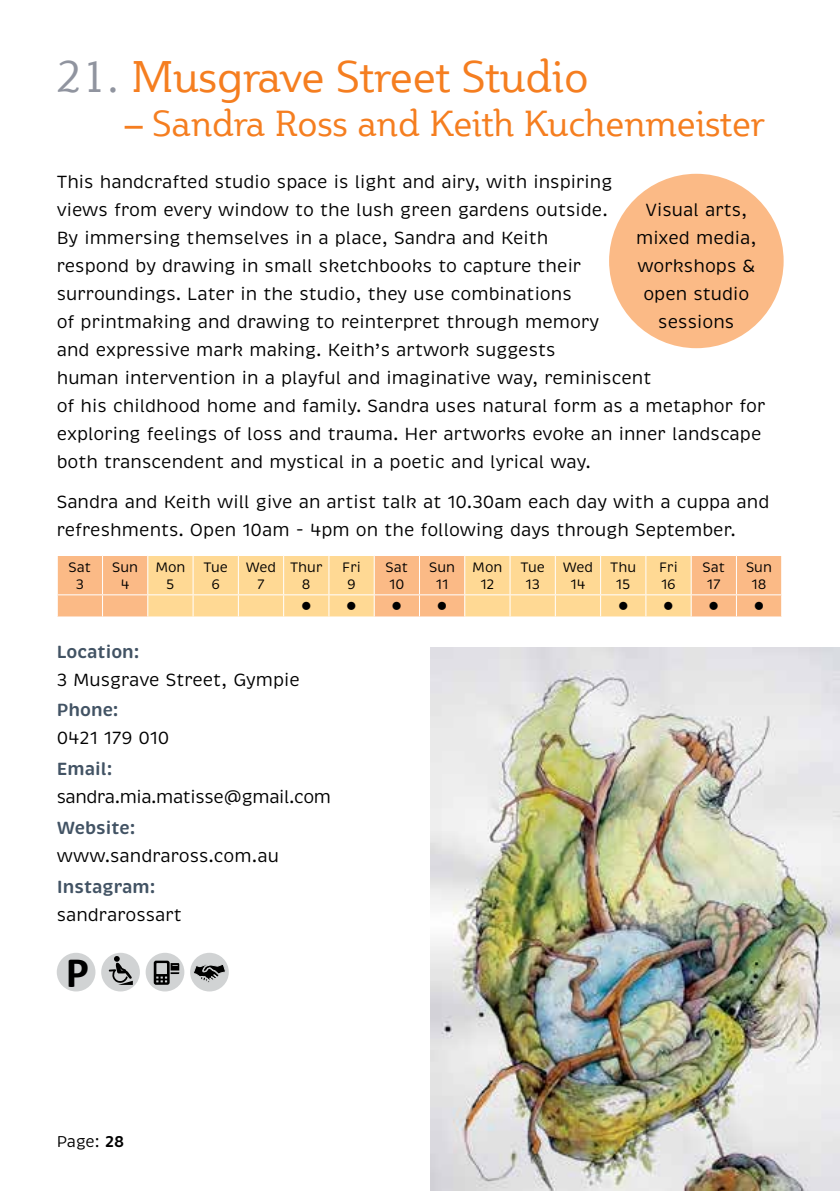
<style>
.page{position:relative;width:840px;height:1191px;background:#fff}
.page>*{position:absolute;margin:0;border:0;box-sizing:border-box;transform-origin:0 0}
.t1{font:44px "Plume";color:#f57e20}
.t2{font:700 43.6px "Calibri";color:#000}
.t3{font:36px "Plume";color:#f57e20}
.t4{font:18px/28px "Brevia";color:#000}
.t5{font:600 18px "Brevia";color:#425364}
.t6{font:18px "Brevia";letter-spacing:-.025em;color:#000}
.t7{font:16px "Brevia";color:#000}
.t8{font:14px/16.8px "Brevia";color:#000;text-align:center}
.t9{font:14px "Wingdings";color:#000}
.s1{color:#90949f}
.s2{font-weight:600}
</style>
<div class="page">
<div style="left:58px;top:556px;width:722px;height:60px;background:#fbba86"></div>
<hr style="left:102px;top:556px;width:1px;height:38px;background:#fff">
<hr style="left:735px;top:556px;width:1px;height:38px;background:#fff">
<hr style="left:57px;top:594px;width:45px;height:1px;background:#fff">
<svg style="left:57px;top:595px;width:1px;height:21px"></svg>
<hr style="left:102px;top:594px;width:46px;height:1px;background:#fff">
<svg style="left:102px;top:595px;width:1px;height:21px"></svg>
<hr style="left:690px;top:594px;width:46px;height:1px;background:#fff">
<svg style="left:147px;top:555px;width:544px;height:61px;background:#fed79a"></svg>
<hr style="left:736px;top:594px;width:45px;height:1px;background:#fff">
<svg style="left:735px;top:595px;width:1px;height:21px"></svg>
<svg style="left:780px;top:595px;width:1px;height:21px"></svg>
<div style="left:608px;top:174px;width:175px;height:174px;background:#fbba86;border-radius:50%"></div>
<div style="left:57px;top:952px;width:38px;height:39px;background:#d1d3d4;border-radius:50%"></div>
<svg style="left:145px;top:952px;width:39px;height:39px"></svg>
<svg style="left:154px;top:960px;width:25px;height:24px"></svg>
<div style="left:101px;top:952px;width:39px;height:39px;background:#d1d3d4;border-radius:50%"></div>
<svg style="left:114px;top:955px;width:6px;height:7px"></svg>
<svg style="left:109px;top:962px;width:24px;height:23px"></svg>
<div style="left:190px;top:952px;width:39px;height:39px;background:#d1d3d4;border-radius:50%"></div>
<svg style="left:194px;top:964px;width:32px;height:18px"></svg>
<img style="left:430px;top:647px;width:409px;height:544px">
<h1 class="t1" style="left:57px;top:50px;width:533px"><span class="s1">21.</span> Musgrave Street Studio</h1>
<h3 class="t3" style="left:125px;top:101px;width:641px">– Sandra Ross and Keith Kuchenmeister</h3>
<p class="t4" style="left:57px;top:168px;width:710px">This handcrafted studio space is light and airy, with inspiring<br>views from every window to the lush green gardens outside.<br>By immersing themselves in a place, Sandra and Keith<br>respond by drawing in small sketchbooks to capture their<br>surroundings. Later in the studio, they use combinations<br>of printmaking and drawing to reinterpret through memory<br>and expressive mark making. Keith’s artwork suggests<br>human intervention in a playful and imaginative way, reminiscent<br>of his childhood home and family. Sandra uses natural form as a metaphor for exploring feelings of loss and trauma. Her artworks evoke an inner landscape both transcendent and mystical in a poetic and lyrical way.</p>
<p class="t4" style="left:57px;top:488px;width:713px">Sandra and Keith will give an artist talk at 10.30am each day with a cuppa and refreshments. Open 10am - 4pm on the following days through September.</p>
<p class="t8" style="left:69px;top:559px;width:24px">Sat<br>3</p>
<p class="t8" style="left:112px;top:559px;width:27px">Sun<br>4</p>
<p class="t8" style="left:155px;top:559px;width:32px">Mon<br>5</p>
<p class="t8" style="left:203px;top:559px;width:26px">Tue<br>6</p>
<p class="t8" style="left:245px;top:559px;width:32px">Wed<br>7</p>
<p class="t8" style="left:290px;top:559px;width:34px">Thur<br>8</p>
<p class="t8" style="left:342px;top:559px;width:20px">Fri<br>9</p>
<p class="t8" style="left:385px;top:559px;width:24px;text-align:left">Sat<br>10</p>
<p class="t8" style="left:429px;top:559px;width:27px">Sun<br>11</p>
<p class="t8" style="left:472px;top:559px;width:32px">Mon<br>12</p>
<p class="t8" style="left:520px;top:559px;width:26px">Tue<br>13</p>
<p class="t8" style="left:562px;top:559px;width:32px">Wed<br>14</p>
<p class="t8" style="left:610px;top:559px;width:27px">Thu<br>15</p>
<p class="t8" style="left:658px;top:559px;width:20px;text-align:left">Fri<br>16</p>
<p class="t8" style="left:702px;top:559px;width:24px">Sat<br>17</p>
<p class="t8" style="left:745px;top:559px;width:27px">Sun<br>18</p>
<p class="t9" style="left:301px;top:599px;width:12px">●</p>
<p class="t9" style="left:346px;top:599px;width:12px">●</p>
<p class="t9" style="left:391px;top:599px;width:12px">●</p>
<p class="t9" style="left:436px;top:599px;width:12px">●</p>
<p class="t9" style="left:617px;top:599px;width:12px">●</p>
<p class="t9" style="left:663px;top:599px;width:12px">●</p>
<p class="t9" style="left:708px;top:599px;width:12px">●</p>
<p class="t9" style="left:753px;top:599px;width:12px">●</p>
<p class="t5" style="left:57px;top:640px;width:84px">Location:</p>
<p class="t4" style="left:57px;top:665px;width:244px">3 Musgrave Street, Gympie</p>
<p class="t5" style="left:57px;top:699px;width:63px">Phone:</p>
<p class="t4" style="left:57px;top:724px;width:114px">0421 179 010</p>
<p class="t5" style="left:57px;top:758px;width:57px">Email:</p>
<p class="t6" style="left:57px;top:786px;width:276px">sandra.mia.matisse@gmail.com</p>
<p class="t5" style="left:57px;top:816px;width:80px">Website:</p>
<p class="t4" style="left:57px;top:842px;width:223px">www.sandraross.com.au</p>
<p class="t5" style="left:57px;top:875px;width:100px">Instagram:</p>
<p class="t4" style="left:57px;top:901px;width:127px">sandrarossart</p>
<p class="t4" style="left:635px;top:196px;width:122px;text-align:center">Visual arts, mixed media, workshops &amp; open studio sessions</p>
<h2 class="t2" style="left:66px;top:944px;width:25px">P</h2>
<p class="t7" style="left:57px;top:1131px;width:69px">Page: <span class="s2">28</span></p>
</div>
